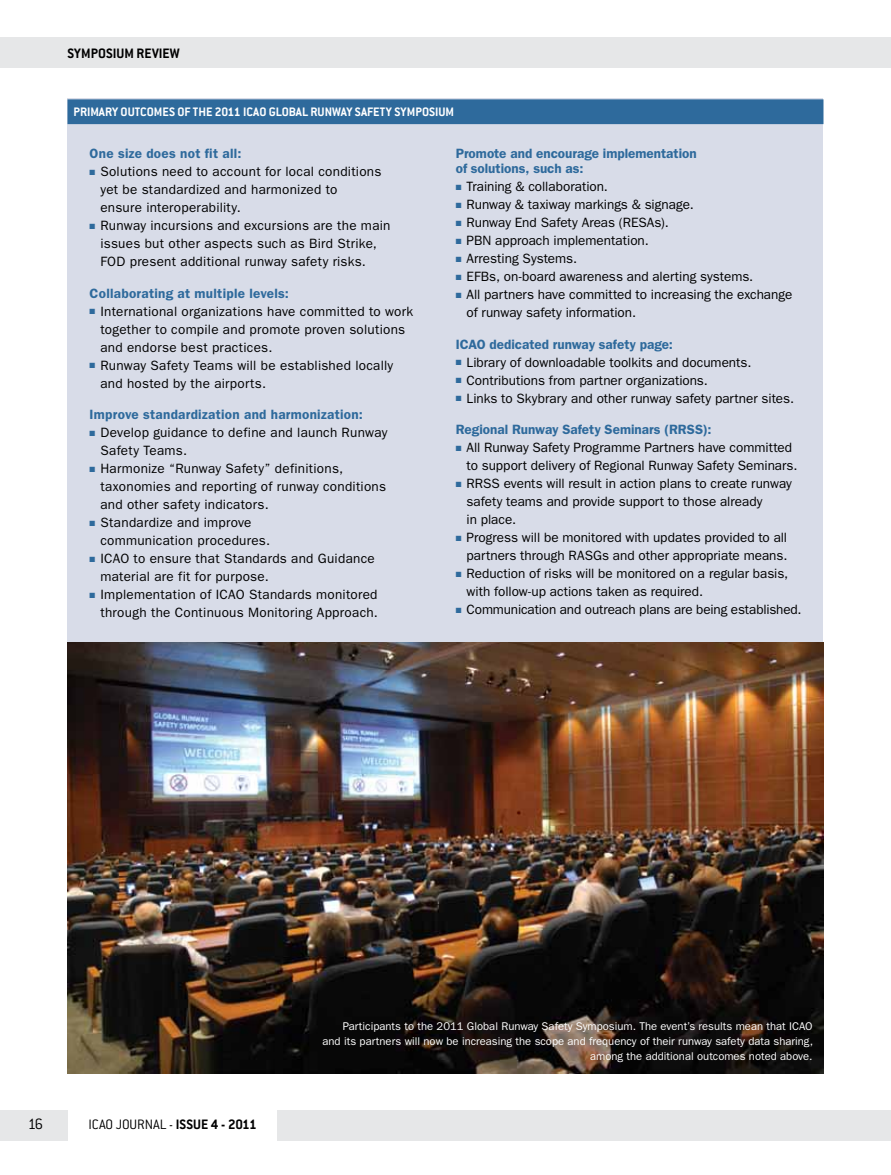
<style>
.page{position:relative;width:891px;height:1175px;background:#fff}
.page>*{position:absolute;margin:0;border:0;box-sizing:border-box;transform-origin:0 0}
.t1{font:300 16.5px "Conduit ITC";color:#000}
.t2{font:300 15px "Conduit ITC";color:#000}
.t3{font:700 15px "Conduit ITC";color:#000}
.t4{font:13.5px/18px "Franklin Gothic";letter-spacing:.01em;color:#000}
.t5{font:600 13.5px/15px "Franklin Gothic";letter-spacing:.005em;color:#2e6a9c}
.t6{font:700 13.5px "Conduit ITC";color:#fff}
.t7{font:13.5px "Franklin Gothic";letter-spacing:-.01em;color:#000}
.t8{font:11.25px/15px "Franklin Gothic";color:#fff;text-align:right}
.s1{color:#2e6a9c}
.s2{font-weight:700}
</style>
<div class="page">
<div style="left:0;top:37px;width:891px;height:31px;background:#e6e7e8"></div>
<div style="left:0;top:1110px;width:68px;height:30px;background:#e6e7e8"></div>
<div style="left:278px;top:1110px;width:613px;height:30px;background:#e6e7e8"></div>
<div style="left:68px;top:98px;width:756px;height:975px;background:#d8dce8"></div>
<div style="left:68px;top:99px;width:756px;height:25px;background:#2e6a9c"></div>
<img style="left:68px;top:642px;width:755px;height:431px">
<p class="t3" style="left:68px;top:45px;width:114px">SYMPOSIUM REVIEW</p>
<p class="t6" style="left:74px;top:104px;width:14px">PRIMARY</p>
<p class="t6" style="left:121px;top:104px;width:15px">OUTCOMES</p>
<p class="t6" style="left:177px;top:104px;width:149px">OF THE 2011 ICAO GLOBAL RUNWAY</p>
<p class="t6" style="left:355px;top:104px;width:14px">SAFETY</p>
<p class="t6" style="left:394px;top:104px;width:14px">SYMPOSIUM</p>
<p class="t5" style="left:90px;top:146px;width:153px">One size does not fit all:</p>
<p class="t4" style="left:100px;top:162px;width:282px;text-indent:-11px"><span class="s1">■</span> Solutions need to account for local conditions yet be standardized and harmonized to ensure interoperability.</p>
<p class="t4" style="left:100px;top:216px;width:292px;text-indent:-11px"><span class="s1">■</span> Runway incursions and excursions are the main issues but other aspects such as Bird Strike,<br>FOD present additional runway safety risks.</p>
<p class="t5" style="left:90px;top:285px;width:201px">Collaborating at multiple levels:</p>
<p class="t4" style="left:100px;top:302px;width:314px;text-indent:-11px"><span class="s1">■</span> International organizations have committed to work together to compile and promote proven solutions and endorse best practices.</p>
<p class="t4" style="left:100px;top:356px;width:294px;text-indent:-11px"><span class="s1">■</span> Runway Safety Teams will be established locally and hosted by the airports.</p>
<p class="t5" style="left:90px;top:407px;width:275px">Improve standardization and harmonization:</p>
<p class="t4" style="left:100px;top:423px;width:289px;text-indent:-11px"><span class="s1">■</span> Develop guidance to define and launch Runway<br>Safety Teams.</p>
<p class="t4" style="left:100px;top:459px;width:287px;text-indent:-11px"><span class="s1">■</span> Harmonize “Runway Safety” definitions, taxonomies and reporting of runway conditions and other safety indicators.</p>
<p class="t4" style="left:100px;top:513px;width:171px;text-indent:-11px"><span class="s1">■</span> Standardize and improve communication procedures.</p>
<p class="t4" style="left:100px;top:549px;width:276px;text-indent:-11px"><span class="s1">■</span> ICAO to ensure that Standards and Guidance material are fit for purpose.</p>
<p class="t4" style="left:90px;top:585px;width:290px;text-align:right"><span class="s1">■</span> Implementation of ICAO Standards monitored through the Continuous Monitoring Approach.</p>
<p class="t5" style="left:456px;top:146px;width:243px">Promote and encourage implementation of solutions, such as:</p>
<p class="t4" style="left:456px;top:177px;width:154px"><span class="s1">■</span> Training &amp; collaboration.</p>
<p class="t4" style="left:456px;top:195px;width:240px"><span class="s1">■</span> Runway &amp; taxiway markings &amp; signage.</p>
<p class="t4" style="left:456px;top:213px;width:215px"><span class="s1">■</span> Runway End Safety Areas (RESAs).</p>
<p class="t4" style="left:456px;top:231px;width:195px"><span class="s1">■</span> PBN approach implementation.</p>
<p class="t4" style="left:456px;top:249px;width:123px"><span class="s1">■</span> Arresting Systems.</p>
<p class="t4" style="left:456px;top:267px;width:299px"><span class="s1">■</span> EFBs, on-board awareness and alerting systems.</p>
<p class="t4" style="left:467px;top:285px;width:327px;text-indent:-11px"><span class="s1">■</span> All partners have committed to increasing the exchange of runway safety information.</p>
<p class="t5" style="left:456px;top:336px;width:219px">ICAO dedicated runway safety page:</p>
<p class="t4" style="left:456px;top:353px;width:297px"><span class="s1">■</span> Library of downloadable toolkits and documents.</p>
<p class="t4" style="left:456px;top:371px;width:254px"><span class="s1">■</span> Contributions from partner organizations.</p>
<p class="t4" style="left:456px;top:389px;width:340px"><span class="s1">■</span> Links to Skybrary and other runway safety partner sites.</p>
<p class="t5" style="left:456px;top:422px;width:257px">Regional Runway Safety Seminars (RRSS):</p>
<p class="t4" style="left:467px;top:438px;width:332px;text-indent:-11px"><span class="s1">■</span> All Runway Safety Programme Partners have committed to support delivery of Regional Runway Safety Seminars.</p>
<p class="t4" style="left:467px;top:474px;width:327px;text-indent:-11px"><span class="s1">■</span> RRSS events will result in action plans to create runway safety teams and provide support to those already<br>in place.</p>
<p class="t4" style="left:456px;top:528px;width:333px;text-align:right"><span class="s1">■</span> Progress will be monitored with updates provided to all partners through RASGs and other appropriate means.</p>
<p class="t4" style="left:467px;top:564px;width:323px;text-indent:-11px"><span class="s1">■</span> Reduction of risks will be monitored on a regular basis, with follow-up actions taken as required.</p>
<p class="t7" style="left:456px;top:602px;width:347px"><span class="s1">■</span> Communication and outreach plans are being established.</p>
<p class="t1" style="left:28px;top:1114px;width:17px">16</p>
<p class="t2" style="left:89px;top:1116px;width:170px">ICAO JOURNAL - <span class="s2">ISSUE 4 - 2011</span></p>
<p class="t8" style="left:322px;top:1018px;width:492px">Participants to the 2011 Global Runway Safety Symposium. The event’s results mean that ICAO and its partners will now be increasing the scope and frequency of their runway safety data sharing, among the additional outcomes noted above.</p>
</div>
